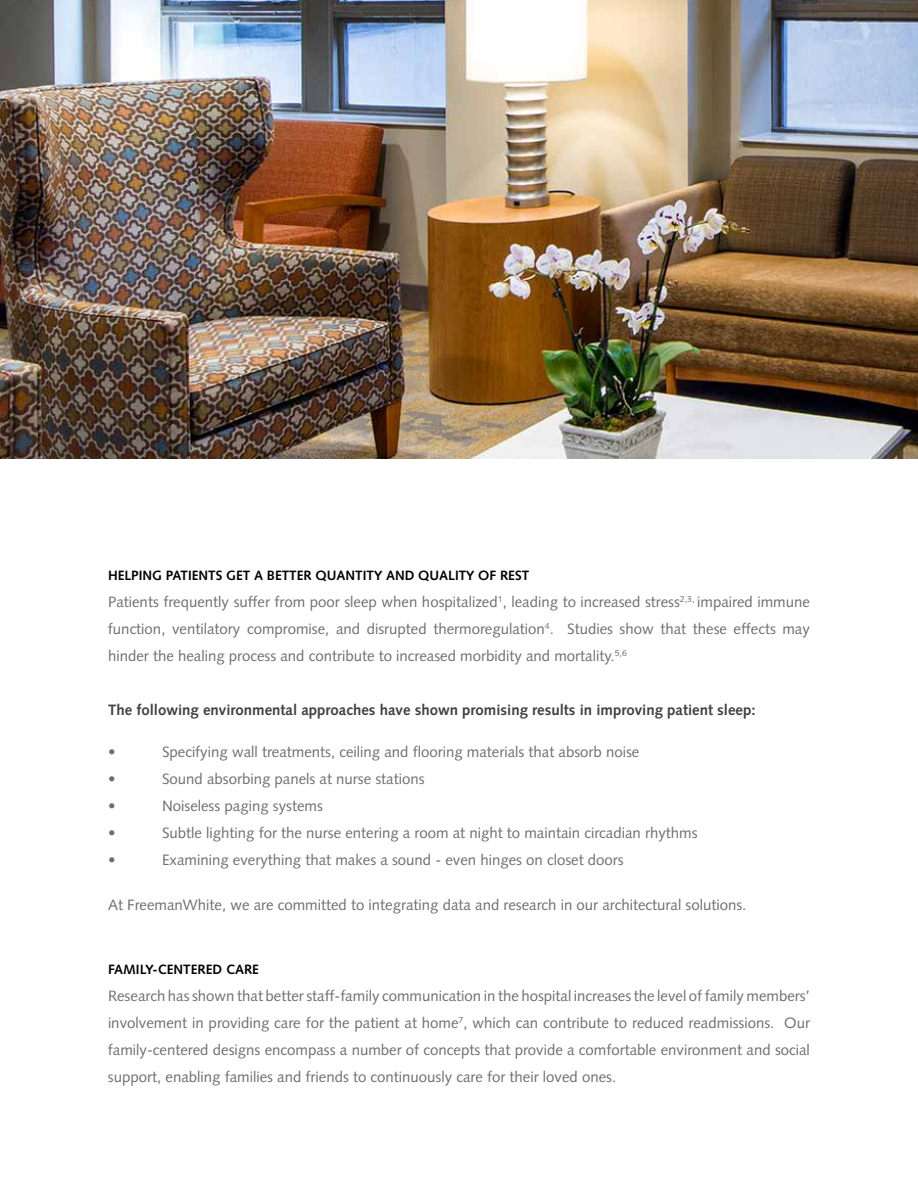
<style>
.page{position:relative;width:918px;height:1188px;background:#fff}
.page>*{position:absolute;margin:0;border:0;box-sizing:border-box;transform-origin:0 0}
.t1{font:15px/27px "Syntax";color:#6d6e71;text-align:justify}
.t2{font:700 15px "Syntax";color:#414042}
.t3{font:700 13.5px "Syntax";color:#000}
</style>
<div class="page">
<img style="left:0;top:0;width:918px;height:459px">
<p class="t3" style="left:108px;top:568px;width:423px">HELPING PATIENTS GET A BETTER QUANTITY AND QUALITY OF REST</p>
<p class="t1" style="left:108px;top:588px;width:703px">Patients frequently suffer from poor sleep when hospitalized<sup>1</sup>, leading to increased stress<sup>2,3,</sup> impaired immune function, ventilatory compromise, and disrupted thermoregulation<sup>4</sup>. Studies show that these effects may hinder the healing process and contribute to increased morbidity and mortality.<sup>5,6</sup></p>
<p class="t2" style="left:108px;top:701px;width:649px">The following environmental approaches have shown promising results in improving patient sleep:</p>
<p class="t1" style="left:108px;top:738px;width:9px">•</p>
<p class="t1" style="left:162px;top:738px;width:479px">Specifying wall treatments, ceiling and flooring materials that absorb noise</p>
<p class="t1" style="left:108px;top:765px;width:9px">•</p>
<p class="t1" style="left:162px;top:765px;width:264px">Sound absorbing panels at nurse stations</p>
<p class="t1" style="left:108px;top:792px;width:9px">•</p>
<p class="t1" style="left:162px;top:792px;width:162px">Noiseless paging systems</p>
<p class="t1" style="left:108px;top:819px;width:9px">•</p>
<p class="t1" style="left:162px;top:819px;width:537px">Subtle lighting for the nurse entering a room at night to maintain circadian rhythms</p>
<p class="t1" style="left:108px;top:846px;width:9px">•</p>
<p class="t1" style="left:162px;top:846px;width:463px">Examining everything that makes a sound - even hinges on closet doors</p>
<p class="t1" style="left:108px;top:891px;width:640px">At FreemanWhite, we are committed to integrating data and research in our architectural solutions.</p>
<p class="t3" style="left:108px;top:961px;width:153px">FAMILY-CENTERED CARE</p>
<p class="t1" style="left:108px;top:982px;width:704px">Research has shown that better staff-family communication in the hospital increases the level of family members’ involvement in providing care for the patient at home<sup>7</sup>, which can contribute to reduced readmissions. Our family-centered designs encompass a number of concepts that provide a comfortable environment and social support, enabling families and friends to continuously care for their loved ones.</p>
</div>
